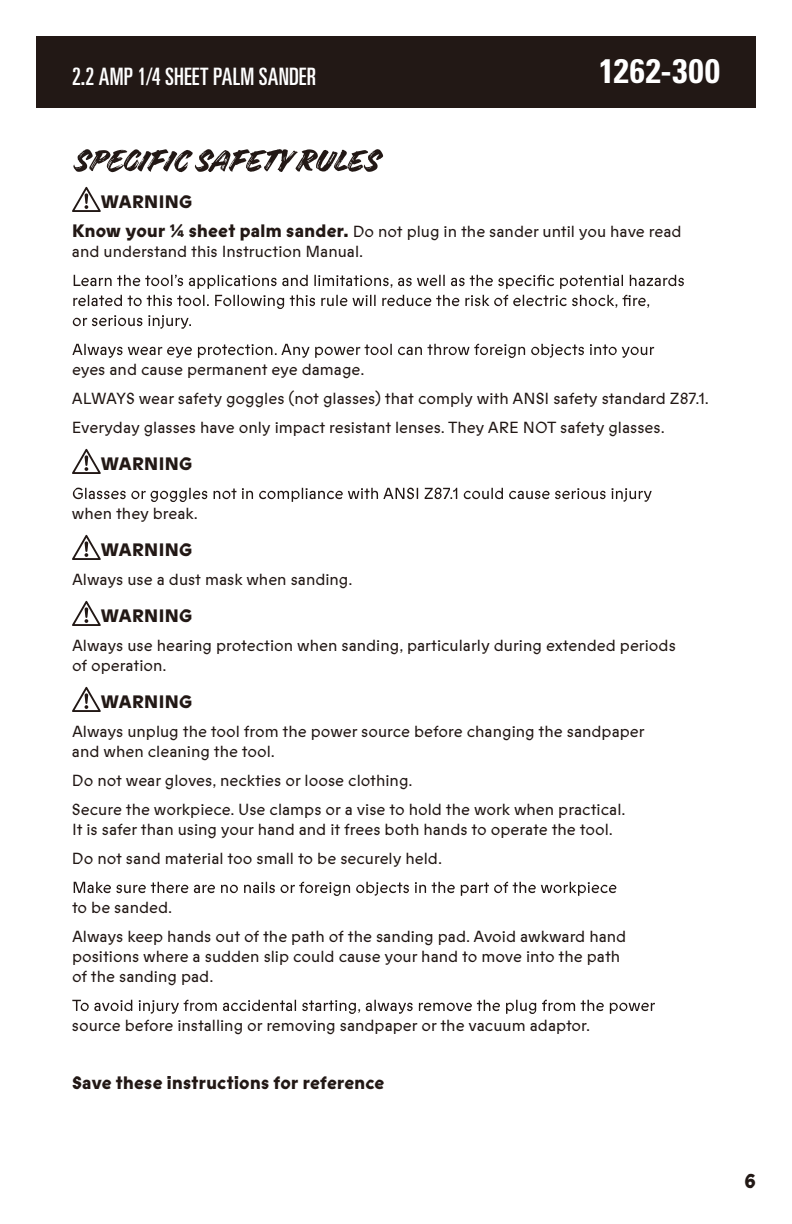
<style>
.page{position:relative;width:792px;height:1224px;background:#fff}
.page>*{position:absolute;margin:0;border:0;box-sizing:border-box;transform-origin:0 0}
.t1{font:700 condensed 34px "Univers LT Pro";letter-spacing:.03em;color:#fff}
.t2{font:24px "Univers LT Pro Ult Cond";letter-spacing:.01em;color:#fff}
.t3{font:800 20px "Prophet";color:#221815}
.t4{font:800 18px "Prophet";letter-spacing:.015em;color:#221815}
.t5{font:16px/29px "Prophet";color:#221815}
.s1{font-weight:800;font-size:18px}
</style>
<div class="page">
<div style="left:36px;top:36px;width:720px;height:72px;background:#221815"></div>
<svg style="left:73px;top:149px;width:310px;height:23px"></svg>
<svg style="left:72px;top:187px;width:29px;height:25px"></svg>
<svg style="left:74px;top:275px;width:610px;height:14px"></svg>
<svg style="left:73px;top:295px;width:576px;height:14px"></svg>
<svg style="left:73px;top:315px;width:118px;height:14px"></svg>
<svg style="left:72px;top:344px;width:582px;height:14px"></svg>
<svg style="left:72px;top:449px;width:29px;height:25px"></svg>
<svg style="left:73px;top:488px;width:579px;height:14px"></svg>
<svg style="left:72px;top:535px;width:29px;height:25px"></svg>
<svg style="left:72px;top:601px;width:29px;height:25px"></svg>
<svg style="left:72px;top:687px;width:29px;height:25px"></svg>
<svg style="left:74px;top:882px;width:542px;height:14px"></svg>
<svg style="left:72px;top:1000px;width:583px;height:14px"></svg>
<h2 class="t2" style="left:72px;top:60px;width:246px">2.2 AMP 1/4 SHEET PALM SANDER</h2>
<h1 class="t1" style="left:599px;top:50px;width:122px">1262-300</h1>
<p class="t4" style="left:101px;top:189px;width:93px">WARNING</p>
<p class="t5" style="left:72px;top:221px;width:611px;line-height:20px"><span class="s1">Know your ¼ sheet palm sander.</span> Do not plug in the sander until you have read and understand this Instruction Manual.</p>
<p class="t5" style="left:72px;top:355px;width:639px">eyes and cause permanent eye damage.<br>ALWAYS wear safety goggles (not glasses) that comply with ANSI safety standard Z87.1.<br>Everyday glasses have only impact resistant lenses. They ARE NOT safety glasses.</p>
<p class="t4" style="left:101px;top:451px;width:93px">WARNING</p>
<p class="t5" style="left:72px;top:499px;width:127px">when they break.</p>
<p class="t4" style="left:101px;top:537px;width:93px">WARNING</p>
<p class="t5" style="left:72px;top:565px;width:282px">Always use a dust mask when sanding.</p>
<p class="t4" style="left:101px;top:603px;width:93px">WARNING</p>
<p class="t5" style="left:72px;top:635px;width:605px;line-height:20px">Always use hearing protection when sanding, particularly during extended periods of operation.</p>
<p class="t4" style="left:101px;top:689px;width:93px">WARNING</p>
<p class="t5" style="left:72px;top:721px;width:574px;line-height:20px">Always unplug the tool from the power source before changing the sandpaper and when cleaning the tool.</p>
<p class="t5" style="left:72px;top:766px;width:555px">Do not wear gloves, neckties or loose clothing.<br>Secure the workpiece. Use clamps or a vise to hold the work when practical.</p>
<p class="t5" style="left:72px;top:815px;width:542px">It is safer than using your hand and it frees both hands to operate the tool.<br>Do not sand material too small to be securely held.</p>
<p class="t5" style="left:72px;top:893px;width:556px">to be sanded.<br>Always keep hands out of the path of the sanding pad. Avoid awkward hand</p>
<p class="t5" style="left:72px;top:946px;width:550px;line-height:20px">positions where a sudden slip could cause your hand to move into the path of the sanding pad.</p>
<p class="t5" style="left:72px;top:1011px;width:520px">source before installing or removing sandpaper or the vacuum adaptor.</p>
<p class="t4" style="left:72px;top:1070px;width:314px">Save these instructions for reference</p>
<p class="t3" style="left:745px;top:1167px;width:13px">6</p>
</div>
